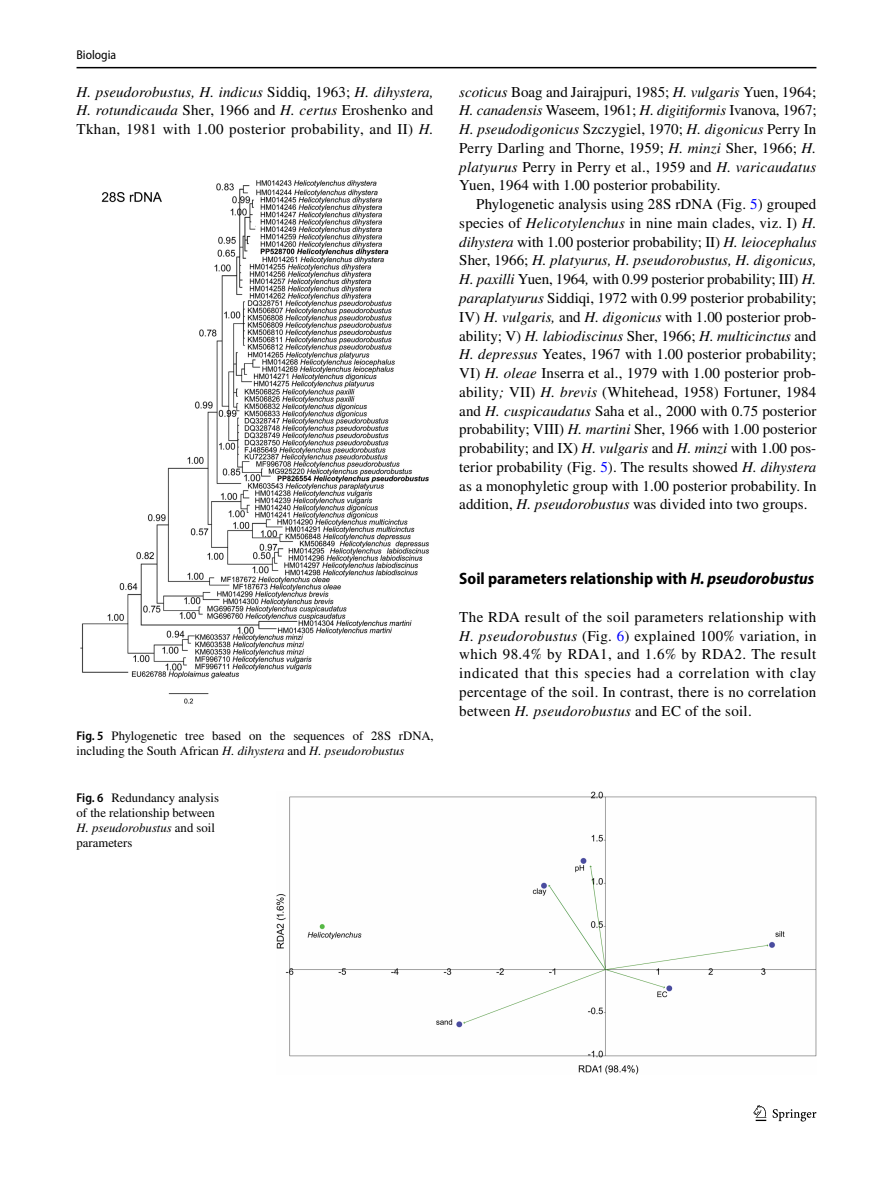
<style>
.page{position:relative;width:893px;height:1187px;background:#fff}
.page>*{position:absolute;margin:0;border:0;box-sizing:border-box;transform-origin:0 0}
.t1{font:700 semi-condensed 16.5px "Myriad Pro";color:#000}
.t2{font:15px/18.8px "STIX";letter-spacing:.015em;color:#000;text-align:justify}
.t3{font:12.75px/15px "STIX";color:#000}
.t4{font:semi-condensed 12.75px "Myriad Pro";color:#000}
.s1{font-style:italic}
.s2{color:#00f}
.s3{font-family:"Myriad Pro";font-weight:600;font-stretch:semi-condensed}
</style>
<div class="page">
<hr style="left:77px;top:67px;width:739px;height:1px;background:#000">
<svg style="left:753px;top:1105px;width:13px;height:15px"></svg>
<svg style="left:773px;top:1109px;width:43px;height:12px"></svg>
<img style="left:81px;top:180px;width:348px;height:524px">
<img style="left:276px;top:791px;width:540px;height:282px">
<p class="t4" style="left:77px;top:48px;width:41px">Biologia</p>
<p class="t2" style="left:77px;top:83px;width:359px"><span class="s1">H. pseudorobustus, H. indicus</span> Siddiq, 1963; <span class="s1">H. dihystera, H. rotundicauda</span> Sher, 1966 and <span class="s1">H. certus</span> Eroshenko and Tkhan, 1981 with 1.00 posterior probability, and II) <span class="s1">H.</span></p>
<p class="t2" style="left:459px;top:83px;width:359px"><span class="s1">scoticus</span> Boag and Jairajpuri, 1985; <span class="s1">H. vulgaris</span> Yuen, 1964; <span class="s1">H. canadensis</span> Waseem, 1961; <span class="s1">H. digitiformis</span> Ivanova, 1967; <span class="s1">H. pseudodigonicus</span> Szczygiel, 1970; <span class="s1">H. digonicus</span> Perry In Perry Darling and Thorne, 1959; <span class="s1">H. minzi</span> Sher, 1966; <span class="s1">H. platyurus</span> Perry in Perry et al., 1959 and <span class="s1">H. varicaudatus </span>Yuen, 1964 with 1.00 posterior probability.</p>
<p class="t2" style="left:459px;top:196px;width:359px;text-indent:17px">Phylogenetic analysis using 28S rDNA (Fig. <span class="s2">5</span>) grouped species of <span class="s1">Helicotylenchus</span> in nine main clades, viz. I) <span class="s1">H. dihystera</span> with 1.00 posterior probability; II) <span class="s1">H. leiocephalus </span>Sher, 1966; <span class="s1">H. platyurus, H. pseudorobustus, H. digonicus, H. paxilli</span> Yuen, 1964<span class="s1">,</span> with 0.99 posterior probability; III) <span class="s1">H. paraplatyurus</span> Siddiqi, 1972 with 0.99 posterior probability; IV) <span class="s1">H. vulgaris,</span> and <span class="s1">H. digonicus</span> with 1.00 posterior prob&shy;ability; V) <span class="s1">H. labiodiscinus</span> Sher, 1966; <span class="s1">H. multicinctus</span> and <span class="s1">H. depressus</span> Yeates, 1967 with 1.00 posterior probability; VI) <span class="s1">H. oleae</span> Inserra et al., 1979 with 1.00 posterior prob&shy;ability<span class="s1">;</span> VII) <span class="s1">H. brevis</span> (Whitehead, 1958) Fortuner, 1984 and <span class="s1">H. cuspicaudatus</span> Saha et al., 2000 with 0.75 posterior probability; VIII) <span class="s1">H. martini</span> Sher, 1966 with 1.00 posterior probability; and IX) <span class="s1">H. vulgaris</span> and <span class="s1">H. minzi</span> with 1.00 pos&shy;terior probability (Fig. <span class="s2">5</span>). The results showed <span class="s1">H. dihystera </span>as a monophyletic group with 1.00 posterior probability. In addition, <span class="s1">H. pseudorobustus</span> was divided into two groups.</p>
<p class="t3" style="left:77px;top:728px;width:359px"><span class="s3">Fig. 5</span> Phylogenetic tree based on the sequences of 28S rDNA, including the South African <span class="s1">H. dihystera</span> and <span class="s1">H. pseudorobustus</span></p>
<p class="t3" style="left:77px;top:790px;width:144px"><span class="s3">Fig. 6</span> Redundancy analysis of the relationship between<br><span class="s1">H. pseudorobustus</span> and soil parameters</p>
<p class="t1" style="left:459px;top:569px;width:356px">Soil parameters relationship with <span class="s1">H. pseudorobustus</span></p>
<p class="t2" style="left:459px;top:608px;width:359px">The RDA result of the soil parameters relationship with <span class="s1">H. pseudorobustus</span> (Fig. <span class="s2">6</span>) explained 100% variation, in which 98.4% by RDA1, and 1.6% by RDA2. The result indicated that this species had a correlation with clay percentage of the soil. In contrast, there is no correlation between <span class="s1">H. pseudorobustus</span> and EC of the soil.</p>
</div>
